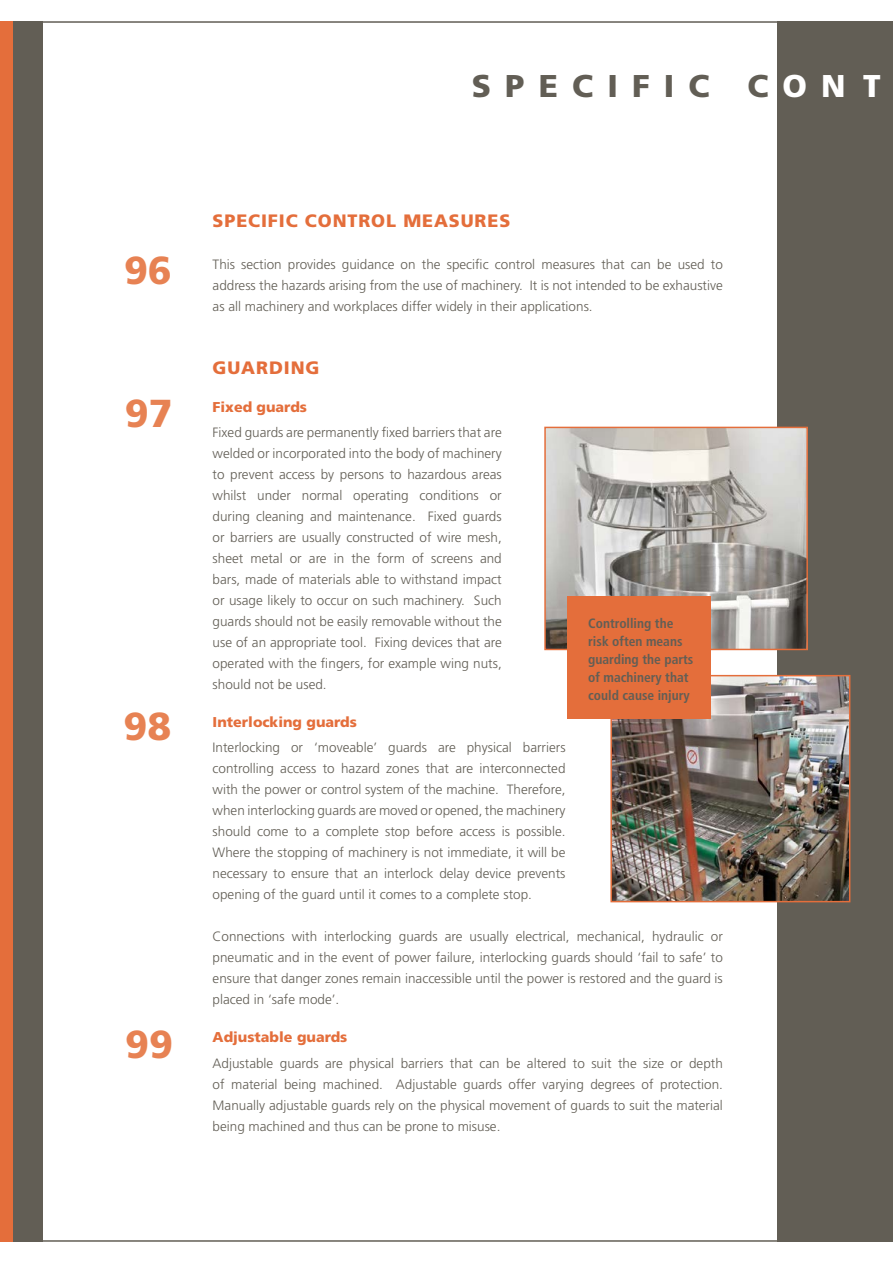
<style>
.page{position:relative;width:893px;height:1263px;background:#fff}
.page>*{position:absolute;margin:0;border:0;box-sizing:border-box;transform-origin:0 0}
.t1{font:900 39px "Frutiger";color:#e78253}
.t2{font:900 31.5px "Frutiger";letter-spacing:.45em;color:#625e55}
.t3{font:900 18px "Frutiger";letter-spacing:.05em;color:#e46e3b}
.t4{font:900 14.25px "Frutiger";color:#e46e3b}
.t5{font:300 13.5px/21px "Frutiger";color:#625e55;text-align:justify}
.t6{font:700 condensed 13.5px/18px "Frutiger";color:#625e55}
.s1{color:#fff}
</style>
<div class="page">
<hr style="left:0;top:1240px;width:893px;height:2px;background:#625e55">
<hr style="left:0;top:21px;width:893px;height:2px;background:#625e55">
<div style="left:13px;top:21px;width:30px;height:1221px;background:#625e55"></div>
<div style="left:777px;top:21px;width:116px;height:1221px;background:#625e55"></div>
<img style="left:613px;top:678px;width:234px;height:221px">
<div style="left:610px;top:675px;width:240px;height:227px;border:2px solid #e46e3b"></div>
<img style="left:547px;top:430px;width:258px;height:217px">
<div style="left:544px;top:427px;width:264px;height:223px;border:2px solid #e46e3b"></div>
<div style="left:567px;top:596px;width:143px;height:123px;background:#e46e3b"></div>
<div style="left:0;top:21px;width:13px;height:1221px;background:#e46e3b"></div>
<p class="t2" style="left:472px;top:67px;width:410px">SPECIFIC C<span class="s1">ONT</span></p>
<p class="t1" style="left:124px;top:246px;width:49px">96</p>
<p class="t1" style="left:125px;top:390px;width:49px">97</p>
<p class="t1" style="left:124px;top:703px;width:49px">98</p>
<p class="t1" style="left:125px;top:1021px;width:49px">99</p>
<p class="t3" style="left:213px;top:209px;width:299px">SPECIFIC CONTROL MEASURES</p>
<p class="t5" style="left:213px;top:253px;width:512px">This section provides guidance on the specific control measures that can be used to address the hazards arising from the use of machinery. It is not intended to be exhaustive as all machinery and workplaces differ widely in their applications.</p>
<p class="t3" style="left:213px;top:356px;width:108px">GUARDING</p>
<p class="t4" style="left:213px;top:398px;width:96px">Fixed guards</p>
<p class="t5" style="left:213px;top:422px;width:291px">Fixed guards are permanently fixed barriers that are welded or incorporated into the body of machinery to prevent access by persons to hazardous areas whilst under normal operating conditions or during cleaning and maintenance. Fixed guards or barriers are usually constructed of wire mesh, sheet metal or are in the form of screens and bars, made of materials able to withstand impact or usage likely to occur on such machinery. Such guards should not be easily removable without the use of an appropriate tool. Fixing devices that are operated with the fingers, for example wing nuts, should not be used.</p>
<p class="t4" style="left:213px;top:713px;width:146px">Interlocking guards</p>
<p class="t5" style="left:213px;top:737px;width:354px">Interlocking or ‘moveable’ guards are physical barriers controlling access to hazard zones that are interconnected with the power or control system of the machine. Therefore, when interlocking guards are moved or opened, the machinery should come to a complete stop before access is possible.<br>Where the stopping of machinery is not immediate, it will be necessary to ensure that an interlock delay device prevents opening of the guard until it comes to a complete stop.</p>
<p class="t5" style="left:213px;top:926px;width:512px">Connections with interlocking guards are usually electrical, mechanical, hydraulic or pneumatic and in the event of power failure, interlocking guards should ‘fail to safe’ to ensure that danger zones remain inaccessible until the power is restored and the guard is placed in ‘safe mode’.</p>
<p class="t4" style="left:213px;top:1029px;width:136px">Adjustable guards</p>
<p class="t5" style="left:213px;top:1052px;width:512px">Adjustable guards are physical barriers that can be altered to suit the size or depth of material being machined. Adjustable guards offer varying degrees of protection.<br>Manually adjustable guards rely on the physical movement of guards to suit the material being machined and thus can be prone to misuse.</p>
<p class="t6" style="left:588px;top:614px;width:107px">Controlling the risk often means guarding the parts of machinery that could cause injury</p>
</div>
